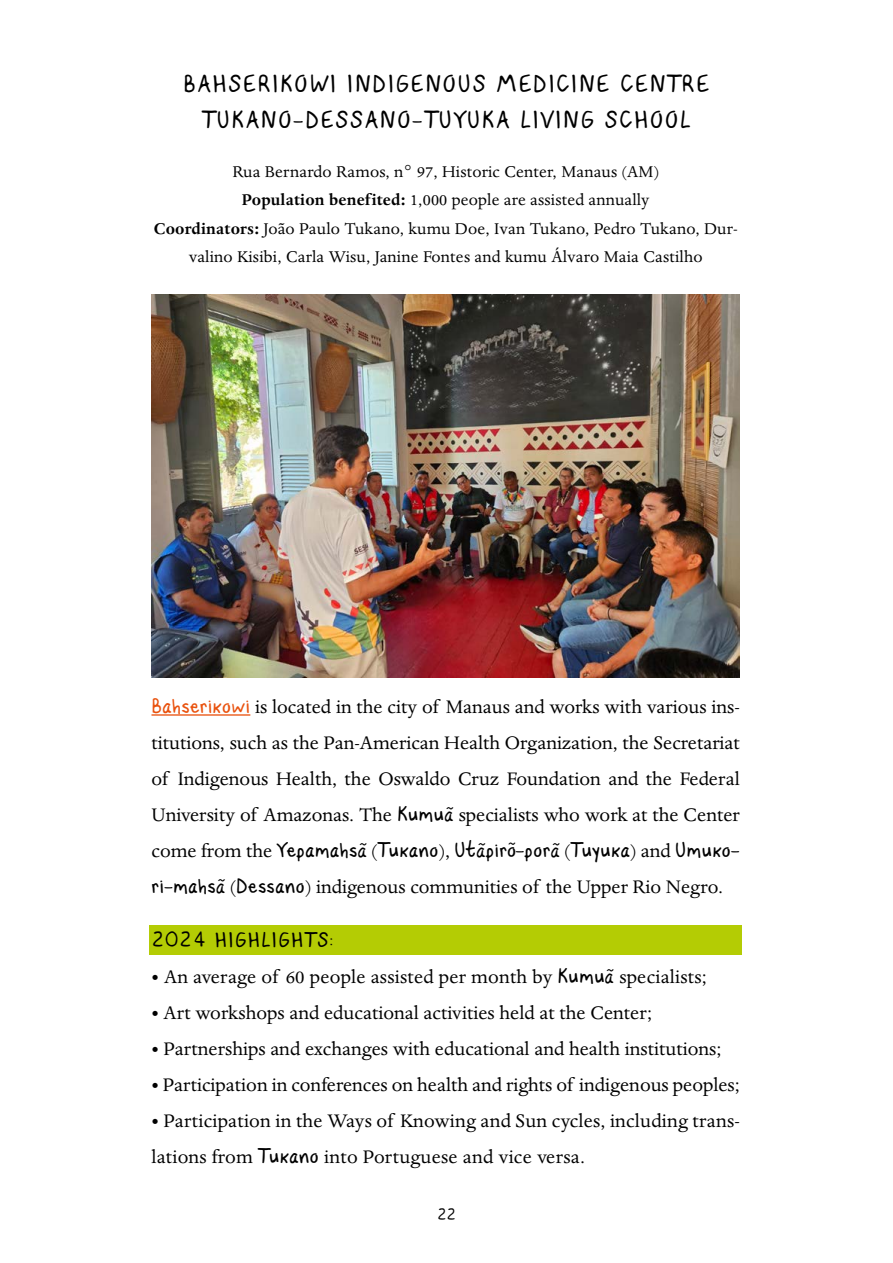
<style>
.page{position:relative;width:893px;height:1263px;background:#fff}
.page>*{position:absolute;margin:0;border:0;box-sizing:border-box;transform-origin:0 0}
.t1{font:21px/36px "Dante";color:#000;text-align:justify}
.t2{font:21px/36px "Dantestui 2";letter-spacing:.075em;color:#000;text-align:center}
.t3{font:18px/28.5px "Dante";letter-spacing:.01em;color:#000;text-align:center}
.t4{font:18px "Dantestui 2";color:#000}
.t5{font:18px "Dantestui 2";letter-spacing:.075em;color:#000}
.t6{font:13.5px "Dantestui 2";color:#000}
.s1{font-weight:700}
.s2{font-family:"Dantestui 2";font-size:18px;color:#e9520e}
.s3{font-family:"Dantestui 2";font-size:18px}
.s4{font-family:"Dante";font-size:21px}
</style>
<div class="page">
<div style="left:149px;top:925px;width:593px;height:30px;background:#b4cc04"></div>
<img style="left:151px;top:294px;width:589px;height:383px">
<hr style="left:151px;top:714px;width:99px;height:2px;background:#e9520e">
<p class="t2" style="left:184px;top:66px;width:527px">BAHSERIKOWI INDIGENOUS MEDICINE CENTRE<br>TUKANO-DESSANO-TUYUKA LIVING SCHOOL</p>
<p class="t3" style="left:154px;top:157px;width:585px">Rua Bernardo Ramos, n° 97, Historic Center, Manaus (AM)<br><span class="s1">Population benefited:</span> 1,000 people are assisted annually<br><span class="s1">Coordinators:</span> João Paulo Tukano, kumu Doe, Ivan Tukano, Pedro Tukano, Dur&shy;valino Kisibi, Carla Wisu, Janine Fontes and kumu Álvaro Maia Castilho</p>
<p class="t1" style="left:151px;top:689px;width:590px"><span class="s2">Bahserikowi</span> is located in the city of Manaus and works with various ins&shy;titutions, such as the Pan-American Health Organization, the Secretariat of Indigenous Health, the Oswaldo Cruz Foundation and the Federal University of Amazonas. The <span class="s3">Kumuã</span> specialists who work at the Center</p>
<p class="t4" style="left:151px;top:837px;width:590px"><span class="s4">come from the</span> Yepamahsã <span class="s4">(</span>Tukano<span class="s4">),</span> Utãpirõ-porã <span class="s4">(</span>Tuyuka<span class="s4">) and</span> Umuko-</p>
<p class="t1" style="left:151px;top:869px;width:573px"><span class="s3">ri-mahsã</span> (<span class="s3">Dessano</span>) indigenous communities of the Upper Rio Negro.</p>
<p class="t5" style="left:151px;top:927px;width:184px">2024 HIGHLIGHTS:</p>
<p class="t1" style="left:151px;top:959px;width:557px">• An average of 60 people assisted per month by <span class="s3">Kumuã</span> specialists;</p>
<p class="t1" style="left:151px;top:995px;width:502px">• Art workshops and educational activities held at the Center;</p>
<p class="t1" style="left:151px;top:1031px;width:571px">• Partnerships and exchanges with educational and health institutions;</p>
<p class="t1" style="left:151px;top:1067px;width:590px">• Participation in conferences on health and rights of indigenous peoples;</p>
<p class="t1" style="left:151px;top:1103px;width:590px">• Participation in the Ways of Knowing and Sun cycles, including trans&shy;lations from <span class="s3">Tukano</span> into Portuguese and vice versa.</p>
<p class="t6" style="left:437px;top:1204px;width:20px">22</p>
</div>
